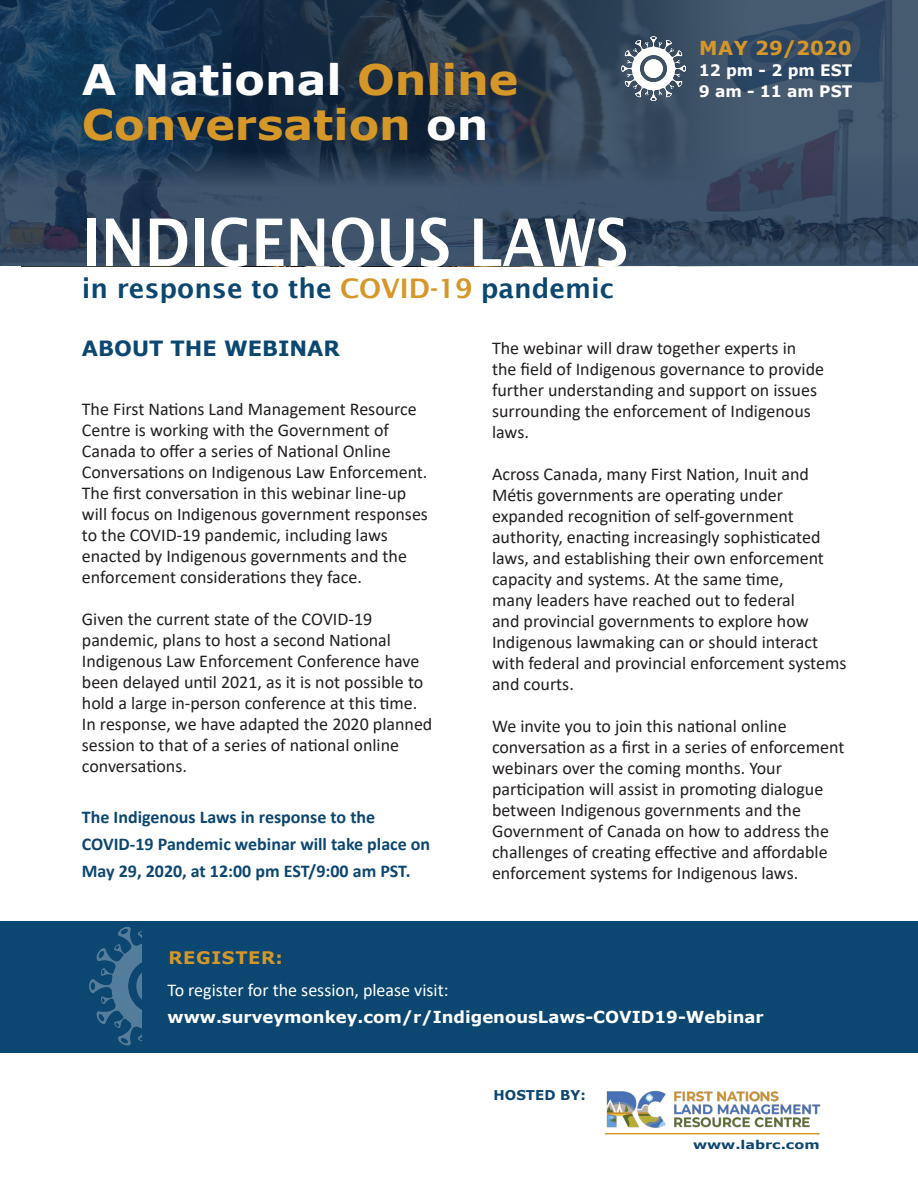
<style>
.page{position:relative;width:918px;height:1188px;background:#fff}
.page>*{position:absolute;margin:0;border:0;box-sizing:border-box;transform-origin:0 0}
.t1{font:600 65.55px "Lucida Sans";color:#fff;scale:.87 1}
.t2{font:700 42px/45px "Verdana";color:#d69729;scale:1.06 1}
.t3{font:600 27px "Lucida Sans";color:#0c4771}
.t4{font:700 21px "Verdana";color:#0c4771}
.t5{font:700 19.2px "Verdana";color:#d69729}
.t6{font:18px/21px "Calibri";color:#231f20}
.t7{font:700 18px/27px "Calibri";color:#0c4771}
.t8{font:18px "Calibri";color:#fff}
.t9{font:700 17.25px "Verdana";letter-spacing:.035em;color:#d69729;scale:1.04 1}
.t10{font:700 16.5px "Verdana";color:#fff}
.t11{font:700 15.9px/21px "Verdana";color:#fff}
.t12{font:700 13.5px "Verdana";color:#0c4771}
.t13{font:700 12px "Verdana";color:#0c4771;scale:1.2 1}
.s1{color:#fff}
.s2{color:#d69729}
</style>
<div class="page">
<svg style="left:0;top:0;width:918px;height:266px;background:#2c425a"></svg>
<div style="left:0;top:921px;width:918px;height:132px;background:#0c4771"></div>
<img style="left:89px;top:926px;width:52px;height:120px">
<img style="left:605px;top:1090px;width:216px;height:45px">
<hr style="left:605px;top:1133px;width:215px;height:1px;background:#d69729">
<img style="left:622px;top:37px;width:64px;height:64px">
<h2 class="t2" style="left:82px;top:61px;width:413px"><span class="s1">A National</span> Online<br>Conversation <span class="s1">on</span></h2>
<h1 class="t1" style="left:82px;top:215px;width:629px">INDIGENOUS LAWS</h1>
<h3 class="t3" style="left:82px;top:278px;width:534px">in response to the <span class="s2">COVID-19</span> pandemic</h3>
<p class="t5" style="left:699px;top:41px;width:154px">MAY 29/2020</p>
<p class="t11" style="left:699px;top:62px;width:155px">12 pm - 2 pm EST<br>9 am - 11 am PST</p>
<p class="t4" style="left:82px;top:340px;width:260px">ABOUT THE WEBINAR</p>
<p class="t6" style="left:82px;top:398px;width:348px">The First Nations Land Management Resource Centre is working with the Government of Canada to offer a series of National Online Conversations on Indigenous Law Enforcement.<br>The first conversation in this webinar line-up will focus on Indigenous government responses to the COVID-19 pandemic, including laws enacted by Indigenous governments and the enforcement considerations they face.</p>
<p class="t6" style="left:82px;top:608px;width:352px">Given the current state of the COVID-19 pandemic, plans to host a second National Indigenous Law Enforcement Conference have been delayed until 2021, as it is not possible to hold a large in-person conference at this time.<br>In response, we have adapted the 2020 planned session to that of a series of national online conversations.</p>
<p class="t7" style="left:82px;top:805px;width:350px">The Indigenous Laws in response to the<br>COVID-19 Pandemic webinar will take place on<br>May 29, 2020, at 12:00 pm EST/9:00 am PST.</p>
<p class="t9" style="left:169px;top:951px;width:111px">REGISTER:</p>
<p class="t6" style="left:492px;top:337px;width:334px">The webinar will draw together experts in the field of Indigenous governance to provide further understanding and support on issues surrounding the enforcement of Indigenous laws.</p>
<p class="t6" style="left:492px;top:463px;width:356px">Across Canada, many First Nation, Inuit and Métis governments are operating under expanded recognition of self-government authority, enacting increasingly sophisticated laws, and establishing their own enforcement capacity and systems. At the same time,<br>many leaders have reached out to federal<br>and provincial governments to explore how Indigenous lawmaking can or should interact with federal and provincial enforcement systems and courts.</p>
<p class="t6" style="left:492px;top:715px;width:354px">We invite you to join this national online conversation as a first in a series of enforcement webinars over the coming months. Your participation will assist in promoting dialogue between Indigenous governments and the Government of Canada on how to address the challenges of creating effective and affordable enforcement systems for Indigenous laws.</p>
<p class="t8" style="left:168px;top:983px;width:282px">To register for the session, please visit:</p>
<p class="t10" style="left:168px;top:1010px;width:598px">www.surveymonkey.com/r/IndigenousLaws-COVID19-Webinar</p>
<p class="t12" style="left:494px;top:1089px;width:94px">HOSTED BY:</p>
<p class="t13" style="left:693px;top:1139px;width:107px">www.labrc.com</p>
</div>
